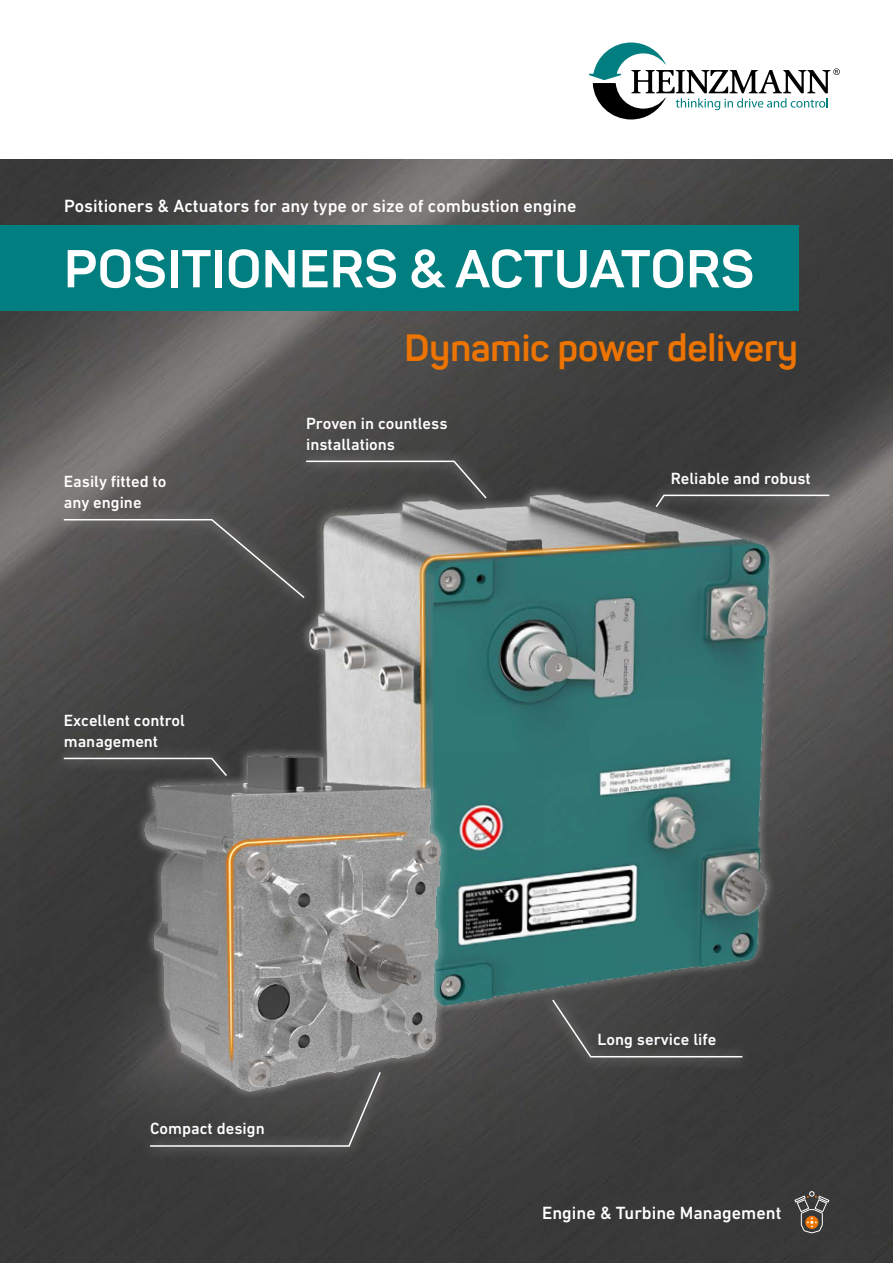
<style>
.page{position:relative;width:893px;height:1263px;background:#fff}
.page>*{position:absolute;margin:0;border:0;box-sizing:border-box;transform-origin:0 0}
.t1{font:700 52.5px "Sahar";letter-spacing:.01em;color:#fff}
.t2{font:700 37.5px "Sahar";color:#ee7402}
.t3{font:500 18px "DIN Next LT Pro";color:#fff}
.t4{font:500 16.5px/21px "DIN Next LT Pro";color:#fff}
</style>
<div class="page">
<img style="left:0;top:159px;width:893px;height:1104px">
<img style="left:143px;top:479px;width:750px;height:539px">
<svg style="left:589px;top:43px;width:251px;height:76px"></svg>
<div style="left:0;top:225px;width:798px;height:85px;background:#007e80"></div>
<div style="left:53px;top:507px;width:262px;height:101px;background:#fff;opacity:.8"></div>
<svg style="left:62px;top:518px;width:244px;height:82px;background:#52514f"></svg>
<div style="left:296px;top:449px;width:201px;height:60px;background:#fff;opacity:.8"></div>
<svg style="left:305px;top:460px;width:183px;height:40px;background:#4e4e4d"></svg>
<img style="left:20px;top:748px;width:526px;height:350px">
<div style="left:53px;top:746px;width:184px;height:40px;background:#fff;opacity:.8"></div>
<svg style="left:62px;top:757px;width:167px;height:21px;background:#505050"></svg>
<div style="left:645px;top:483px;width:195px;height:34px;background:#fff;opacity:.8"></div>
<svg style="left:654px;top:494px;width:177px;height:15px;background:#60605f"></svg>
<div style="left:542px;top:989px;width:211px;height:80px;background:#444"></div>
<svg style="left:551px;top:998px;width:193px;height:60px"></svg>
<div style="left:139px;top:1062px;width:252px;height:96px;background:#fff;opacity:.8"></div>
<svg style="left:149px;top:1070px;width:233px;height:77px;background:#535353"></svg>
<svg style="left:795px;top:1191px;width:34px;height:42px"></svg>
<p class="t3" style="left:64px;top:196px;width:514px">Positioners &amp; Actuators for any type or size of combustion engine</p>
<h1 class="t1" style="left:64px;top:236px;width:692px">POSITIONERS &amp; ACTUATORS</h1>
<h2 class="t2" style="left:405px;top:324px;width:395px">Dynamic power delivery</h2>
<p class="t4" style="left:64px;top:471px;width:104px">Easily fitted to any engine</p>
<p class="t4" style="left:64px;top:709px;width:123px">Excellent control management</p>
<p class="t4" style="left:306px;top:412px;width:143px">Proven in countless installations</p>
<p class="t4" style="left:671px;top:467px;width:142px">Reliable and robust</p>
<p class="t4" style="left:150px;top:1118px;width:116px">Compact design</p>
<p class="t4" style="left:598px;top:1028px;width:120px">Long service life</p>
<p class="t3" style="left:542px;top:1202px;width:241px">Engine &amp; Turbine Management</p>
</div>
